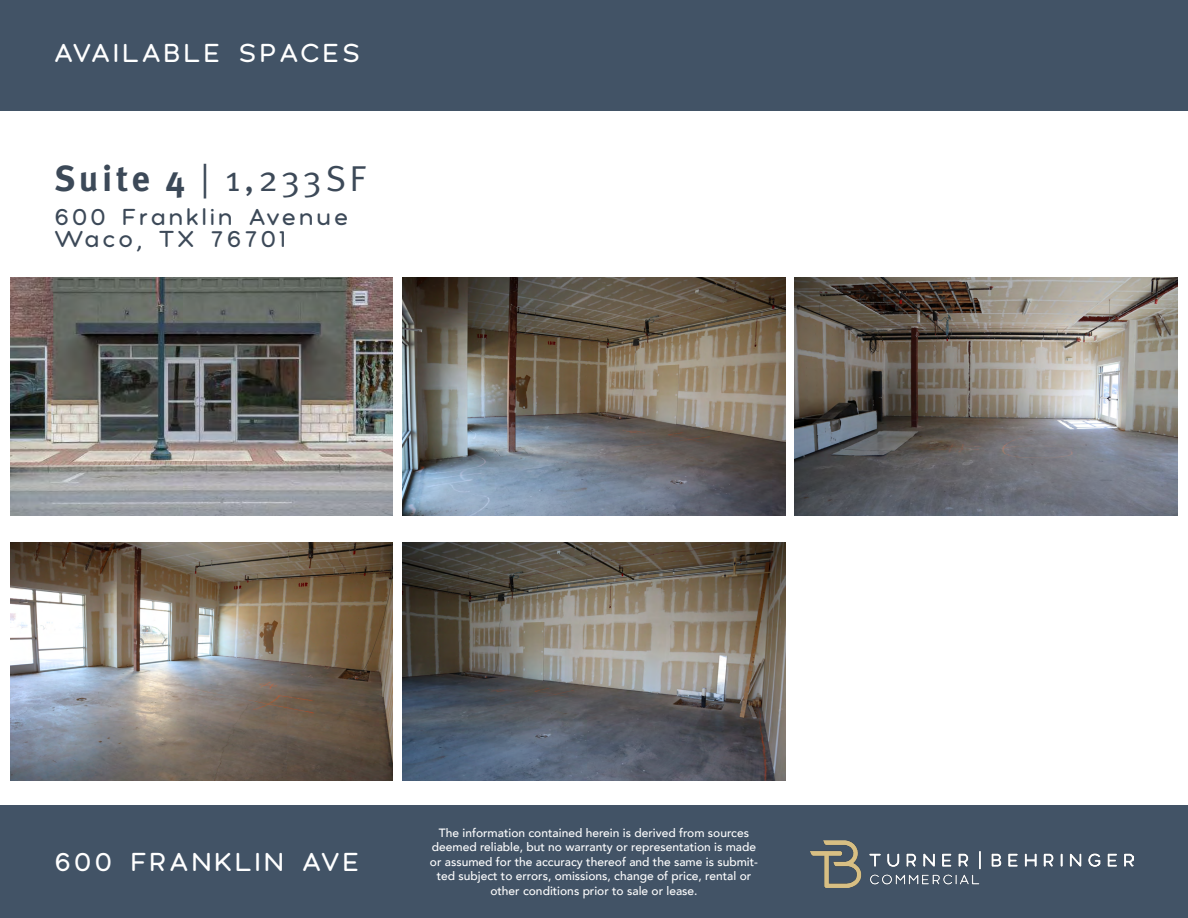
<style>
.page{position:relative;width:1188px;height:918px;background:#fff}
.page>*{position:absolute;margin:0;border:0;box-sizing:border-box;transform-origin:0 0}
.t1{font:36px "Meta OT Norm";letter-spacing:.085em;color:#3c4958}
.t2{font:27px "Polly Rounded";letter-spacing:.1em;color:#fff}
.t3{font:24px/22.5px "Polly Rounded";letter-spacing:.1em;color:#3c4958}
.t4{font:500 12px/14.4px "Avenir";color:#fff;text-align:center}
.s1{font-family:"Meta OT";font-weight:700}
</style>
<div class="page">
<div style="left:0;top:806px;width:1188px;height:112px;background:#425366"></div>
<img style="left:810px;top:840px;width:324px;height:48px">
<div style="left:0;top:0;width:1188px;height:111px;background:#425366"></div>
<img style="left:10px;top:278px;width:383px;height:237px">
<img style="left:10px;top:543px;width:383px;height:238px">
<img style="left:403px;top:278px;width:382px;height:237px">
<img style="left:403px;top:543px;width:382px;height:238px">
<img style="left:795px;top:278px;width:382px;height:237px">
<h2 class="t2" style="left:54px;top:35px;width:308px">AVAILABLE SPACES</h2>
<h1 class="t1" style="left:54px;top:157px;width:313px"><span class="s1">Suite 4</span> | 1,233SF</h1>
<h3 class="t3" style="left:54px;top:205px;width:296px">600 Franklin Avenue<br>Waco, TX 76701</h3>
<h2 class="t2" style="left:54px;top:845px;width:307px">600 FRANKLIN AVE</h2>
<p class="t4" style="left:430px;top:825px;width:330px">The information contained herein is derived from sources deemed reliable, but no warranty or representation is made or assumed for the accuracy thereof and the same is submit&shy;ted subject to errors, omissions, change of price, rental or other conditions prior to sale or lease.</p>
</div>
